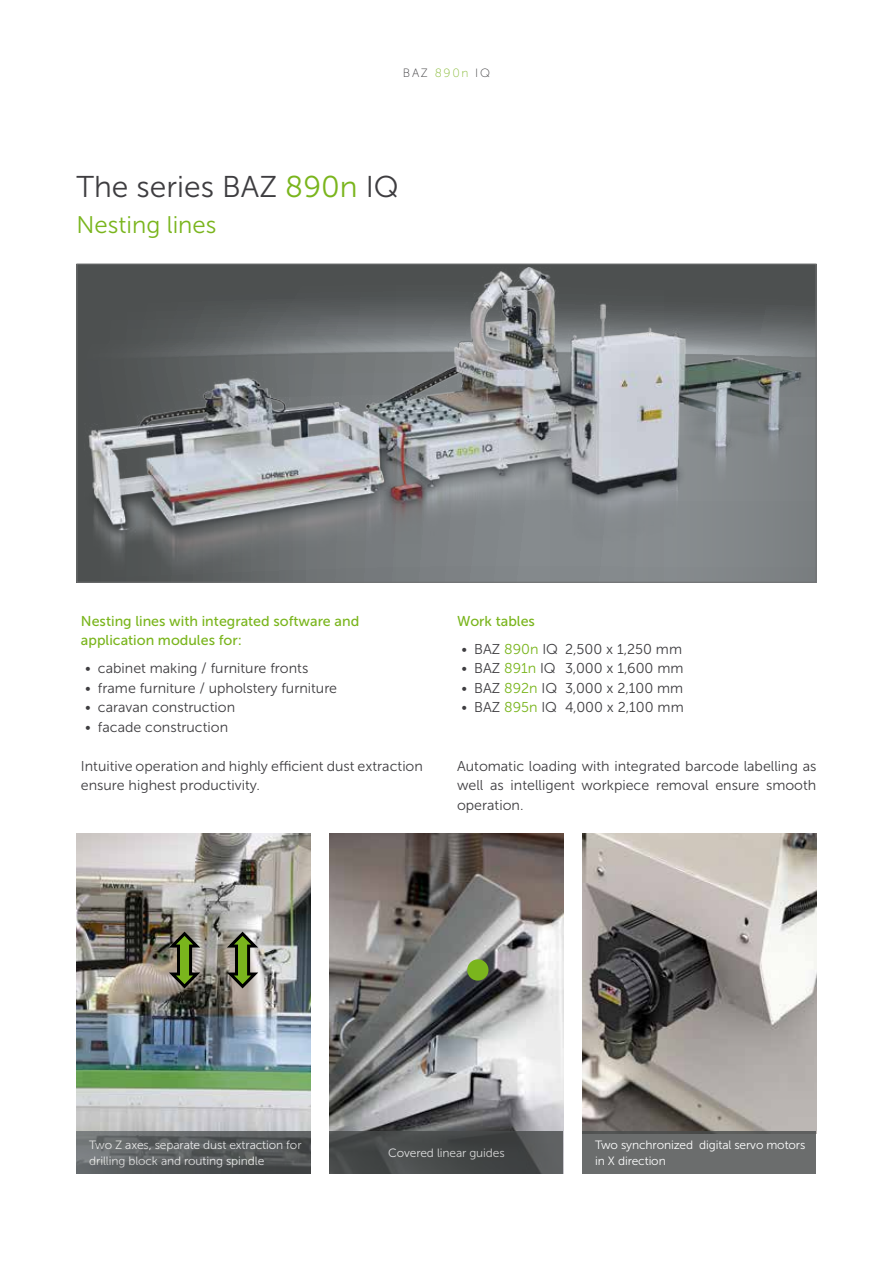
<style>
.page{position:relative;width:893px;height:1263px;background:#fff}
.page>*{position:absolute;margin:0;border:0;box-sizing:border-box;transform-origin:0 0}
.t1{font:30px "Museo Sans 300";color:#3e3d40}
.t2{font:24px "Museo Sans 300";color:#7ab51d}
.t3{font:14.25px/19.5px "Museo Sans 300";color:#3e3d40;text-align:justify}
.t4{font:14.25px/19.5px "Museo Sans 500";color:#7ab51d}
.t5{font:12px/16.5px "Museo Sans 300";letter-spacing:-.01em;color:#fff}
.t6{font:12px "Museo Sans 100";letter-spacing:.14em;color:#3e3d40}
.s1{color:#8bbc3c}
.s2{color:#7ab51d}
</style>
<div class="page">
<img style="left:84px;top:267px;width:727px;height:314px">
<img style="left:77px;top:833px;width:233px;height:298px">
<svg style="left:223px;top:929px;width:39px;height:61px;background:#899172"></svg>
<svg style="left:165px;top:929px;width:39px;height:61px;background:#737958"></svg>
<svg style="left:77px;top:1131px;width:233px;height:43px;background:#5b5e5f"></svg>
<img style="left:329px;top:833px;width:234px;height:298px">
<svg style="left:329px;top:1131px;width:234px;height:43px;background:#484a4b"></svg>
<img style="left:583px;top:833px;width:233px;height:298px">
<div style="left:582px;top:1131px;width:234px;height:43px;background:#6b6d6d"></div>
<svg style="left:466px;top:958px;width:24px;height:24px"></svg>
<p class="t6" style="left:403px;top:66px;width:89px">BAZ <span class="s1">890n</span> IQ</p>
<h1 class="t1" style="left:77px;top:170px;width:324px">The series BAZ <span class="s2">890n</span> IQ</h1>
<h2 class="t2" style="left:77px;top:212px;width:141px">Nesting lines</h2>
<p class="t4" style="left:81px;top:611px;width:280px">Nesting lines with integrated software and application modules for:</p>
<p class="t3" style="left:85px;top:659px;width:225px">• cabinet making / furniture fronts</p>
<p class="t3" style="left:85px;top:678px;width:253px">• frame furniture / upholstery furniture</p>
<p class="t3" style="left:85px;top:698px;width:151px">• caravan construction</p>
<p class="t3" style="left:85px;top:717px;width:144px">• facade construction</p>
<p class="t3" style="left:81px;top:756px;width:343px">Intuitive operation and highly efficient dust extraction ensure highest productivity.</p>
<p class="t4" style="left:457px;top:611px;width:79px">Work tables</p>
<p class="t3" style="left:461px;top:639px;width:222px">• BAZ <span class="s2">890n</span> IQ 2,500 x 1,250 mm</p>
<p class="t3" style="left:461px;top:659px;width:224px">• BAZ <span class="s2">891n</span> IQ 3,000 x 1,600 mm</p>
<p class="t3" style="left:461px;top:678px;width:224px">• BAZ <span class="s2">892n</span> IQ 3,000 x 2,100 mm</p>
<p class="t3" style="left:461px;top:698px;width:224px">• BAZ <span class="s2">895n</span> IQ 4,000 x 2,100 mm</p>
<p class="t3" style="left:457px;top:756px;width:361px">Automatic loading with integrated barcode labelling as well as intelligent workpiece removal ensure smooth operation.</p>
<p class="t5" style="left:89px;top:1136px;width:214px">Two Z axes, separate dust extraction for drilling block and routing spindle</p>
<p class="t5" style="left:388px;top:1144px;width:118px">Covered linear guides</p>
<p class="t5" style="left:595px;top:1136px;width:212px">Two synchronized digital servo motors in X direction</p>
</div>
